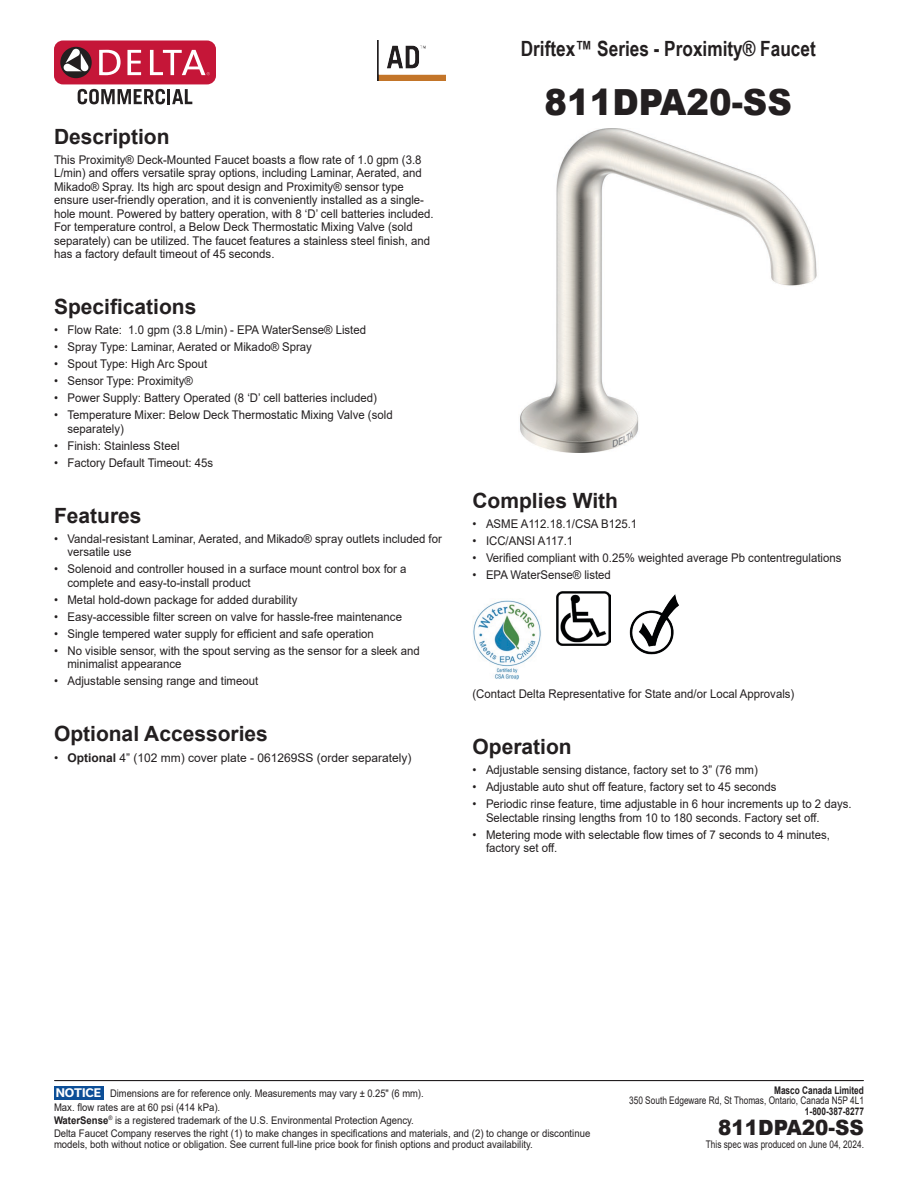
<style>
.page{position:relative;width:918px;height:1188px;background:#fff}
.page>*{position:absolute;margin:0;border:0;box-sizing:border-box;transform-origin:0 0}
.t1{font:900 36px "Arial";color:#231f20;scale:.94 1}
.Section_Header{font:700 21px "Arial";color:#231f20}
.Basic_Heading{font:700 21px "Arial Narrow";color:#231f20}
.t2{font:900 21px "Arial";color:#231f20;scale:.95 1}
.Paragraph{font:12px/13.5px "Arial";color:#231f20;scale:.95 1}
.Paragraph-2{font:12px "Arial";color:#231f20}
.t3{font:10.5px/13.2px "Arial";color:#231f20;scale:.89 1}
.t4{font:10.5px "Arial";color:#231f20;scale:.91 1}
.t5{font:10.5px "Arial";color:#231f20;scale:.79 1}
.t6{font:700 10.5px "Arial";color:#231f20;scale:.79 1}
.s1{font-weight:700}
.s2{font-family:"Usual";font-weight:700;font-size:11.4px;color:#fff}
</style>
<div class="page">
<div style="left:54px;top:41px;width:162px;height:43px;background:#c51638;border-radius:9px"></div>
<div style="left:60px;top:47px;width:32px;height:31px;background:#231f20;border-radius:50%"></div>
<svg style="left:99px;top:50px;width:22px;height:25px"></svg>
<svg style="left:127px;top:50px;width:14px;height:25px"></svg>
<svg style="left:150px;top:50px;width:60px;height:25px"></svg>
<svg style="left:63px;top:48px;width:26px;height:24px"></svg>
<svg style="left:78px;top:89px;width:114px;height:15px"></svg>
<img style="left:377px;top:41px;width:69px;height:40px">
<div style="left:54px;top:1086px;width:49px;height:13px;background:#0c4e97"></div>
<hr style="left:55px;top:1080px;width:808px;height:1px;background:#231f20">
<img style="left:520px;top:128px;width:297px;height:324px">
<img style="left:556px;top:592px;width:54px;height:54px">
<img style="left:473px;top:600px;width:68px;height:79px">
<img style="left:629px;top:594px;width:50px;height:61px">
<p class="Basic_Heading" style="left:521px;top:32px;width:297px">Driftex™ Series - Proximity® Faucet</p>
<p class="Section_Header" style="left:54px;top:121px;width:117px">Description</p>
<p class="Paragraph" style="left:54px;top:153px;width:401px">This Proximity® Deck-Mounted Faucet boasts a flow rate of 1.0 gpm (3.8<br>L/min) and offers versatile spray options, including Laminar, Aerated, and Mikado® Spray. Its high arc spout design and Proximity® sensor type ensure user-friendly operation, and it is conveniently installed as a single&shy;hole mount. Powered by battery operation, with 8 ‘D’ cell batteries included.<br>For temperature control, a Below Deck Thermostatic Mixing Valve (sold separately) can be utilized. The faucet features a stainless steel finish, and has a factory default timeout of 45 seconds.</p>
<p class="Section_Header" style="left:54px;top:292px;width:144px">Specifications</p>
<p class="Paragraph" style="left:54px;top:323px;width:330px">• Flow Rate: 1.0 gpm (3.8 L/min) - EPA WaterSense® Listed</p>
<p class="Paragraph" style="left:54px;top:340px;width:273px">• Spray Type: Laminar, Aerated or Mikado® Spray</p>
<p class="Paragraph" style="left:54px;top:357px;width:163px">• Spout Type: High Arc Spout</p>
<p class="Paragraph" style="left:54px;top:374px;width:148px">• Sensor Type: Proximity®</p>
<p class="Paragraph" style="left:54px;top:391px;width:341px">• Power Supply: Battery Operated (8 ‘D’ cell batteries included)</p>
<p class="Paragraph" style="left:68px;top:408px;width:344px;text-indent:-14px">• Temperature Mixer: Below Deck Thermostatic Mixing Valve (sold separately)</p>
<p class="Paragraph" style="left:54px;top:439px;width:134px">• Finish: Stainless Steel</p>
<p class="Paragraph" style="left:54px;top:456px;width:169px">• Factory Default Timeout: 45s</p>
<p class="Section_Header" style="left:54px;top:501px;width:89px">Features</p>
<p class="Paragraph" style="left:68px;top:532px;width:396px;text-indent:-14px">• Vandal-resistant Laminar, Aerated, and Mikado® spray outlets included for versatile use</p>
<p class="Paragraph" style="left:68px;top:562px;width:358px;text-indent:-14px">• Solenoid and controller housed in a surface mount control box for a complete and easy-to-install product</p>
<p class="Paragraph" style="left:54px;top:593px;width:258px">• Metal hold-down package for added durability</p>
<p class="Paragraph" style="left:54px;top:610px;width:368px">• Easy-accessible filter screen on valve for hassle-free maintenance</p>
<p class="Paragraph" style="left:54px;top:627px;width:338px">• Single tempered water supply for efficient and safe operation</p>
<p class="Paragraph" style="left:68px;top:644px;width:372px;text-indent:-14px">• No visible sensor, with the spout serving as the sensor for a sleek and minimalist appearance</p>
<p class="Paragraph" style="left:54px;top:674px;width:216px">• Adjustable sensing range and timeout</p>
<p class="Section_Header" style="left:54px;top:719px;width:215px">Optional Accessories</p>
<p class="Paragraph-2" style="left:54px;top:749px;width:359px">• <span class="s1">Optional</span> 4” (102 mm) cover plate - 061269SS (order separately)</p>
<h1 class="t1" style="left:545px;top:76px;width:264px">811DPA20-SS</h1>
<p class="Section_Header" style="left:472px;top:486px;width:147px">Complies With</p>
<p class="Paragraph" style="left:472px;top:517px;width:175px">• ASME A112.18.1/CSA B125.1</p>
<p class="Paragraph" style="left:472px;top:534px;width:108px">• ICC/ANSI A117.1</p>
<p class="Paragraph" style="left:472px;top:551px;width:390px">• Verified compliant with 0.25% weighted average Pb contentregulations</p>
<p class="Paragraph" style="left:472px;top:568px;width:147px">• EPA WaterSense® listed</p>
<p class="Paragraph" style="left:472px;top:687px;width:340px">(Contact Delta Representative for State and/or Local Approvals)</p>
<p class="Section_Header" style="left:472px;top:732px;width:101px">Operation</p>
<p class="Paragraph" style="left:472px;top:763px;width:302px">• Adjustable sensing distance, factory set to 3” (76 mm)</p>
<p class="Paragraph" style="left:472px;top:780px;width:322px">• Adjustable auto shut off feature, factory set to 45 seconds</p>
<p class="Paragraph" style="left:486px;top:797px;width:386px;text-indent:-14px">• Periodic rinse feature, time adjustable in 6 hour increments up to 2 days.<br>Selectable rinsing lengths from 10 to 180 seconds. Factory set off.</p>
<p class="Paragraph" style="left:486px;top:828px;width:364px;text-indent:-14px">• Metering mode with selectable flow times of 7 seconds to 4 minutes, factory set off.</p>
<p class="t3" style="left:54px;top:1087px;width:604px"><span class="s2">NOTICE</span> Dimensions are for reference only. Measurements may vary ± 0.25" (6 mm).<br>Max. flow rates are at 60 psi (414 kPa).<br><span class="s1">WaterSense</span><sup>®</sup> is a registered trademark of the U.S. Environmental Protection Agency.<br>Delta Faucet Company reserves the right (1) to make changes in specifications and materials, and (2) to change or discontinue</p>
<p class="t4" style="left:54px;top:1137px;width:528px">models, both without notice or obligation. See current full-line price book for finish options and product availability.</p>
<p class="t6" style="left:774px;top:1083px;width:115px">Masco Canada Limited</p>
<p class="t5" style="left:629px;top:1093px;width:299px">350 South Edgeware Rd, St Thomas, Ontario, Canada N5P 4L1</p>
<p class="t6" style="left:805px;top:1104px;width:76px">1-800-387-8277</p>
<h2 class="t2" style="left:718px;top:1112px;width:155px">811DPA20-SS</h2>
<p class="t5" style="left:706px;top:1137px;width:202px">This spec was produced on June 04, 2024.</p>
</div>
